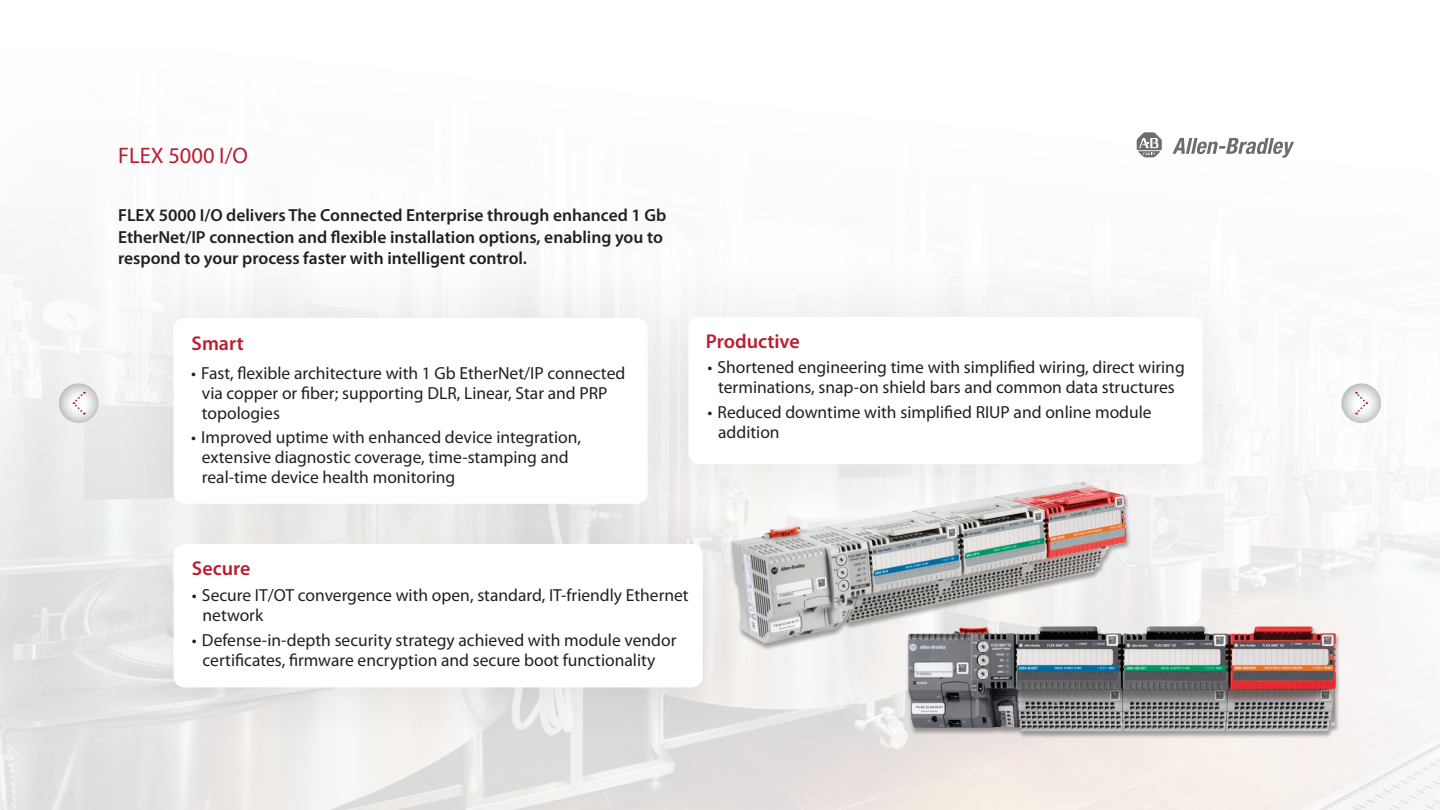
<style>
.page{position:relative;width:1440px;height:810px;background:#fff}
.page>*{position:absolute;margin:0;border:0;box-sizing:border-box;transform-origin:0 0}
.t1{font:22.5px "Myriad Pro";color:#ba1d31}
.t2{font:600 20px "Myriad Pro";color:#ba1d31}
.t3{font:17.5px/20px "Myriad Pro";color:#231f20}
.t4{font:600 17.5px/21.2px "Myriad Pro";color:#231f20}
</style>
<div class="page">
<svg style="left:1341px;top:383px;width:40px;height:40px"></svg>
<svg style="left:1355px;top:391px;width:13px;height:24px"></svg>
<svg style="left:59px;top:383px;width:40px;height:40px"></svg>
<svg style="left:72px;top:391px;width:13px;height:24px"></svg>
<svg style="left:1137px;top:132px;width:25px;height:25px"></svg>
<svg style="left:1172px;top:138px;width:122px;height:20px"></svg>
<div style="left:110px;top:255px;width:601px;height:312px;background:#231f20;opacity:.1"></div>
<div style="left:174px;top:318px;width:474px;height:186px;background:#fff;border-radius:11px"></div>
<div style="left:625px;top:253px;width:641px;height:275px;background:#f7f7f7"></div>
<div style="left:688px;top:317px;width:514px;height:147px;background:#fff;border-radius:11px"></div>
<div style="left:110px;top:481px;width:656px;height:270px;background:#231f20;opacity:.1"></div>
<div style="left:174px;top:544px;width:529px;height:143px;background:#fff;border-radius:11px"></div>
<div style="left:729px;top:482px;width:402px;height:169px;background:#231f20;opacity:.4"></div>
<img style="left:731px;top:482px;width:351px;height:62px">
<div style="left:906px;top:626px;width:435px;height:113px;background:#231f20;opacity:.4"></div>
<img style="left:908px;top:626px;width:133px;height:73px">
<p class="t1" style="left:118px;top:142px;width:131px">FLEX 5000 I/O</p>
<p class="t4" style="left:118px;top:204px;width:550px">FLEX 5000 I/O delivers The Connected Enterprise through enhanced 1 Gb<br>EtherNet/IP connection and flexible installation options, enabling you to respond to your process faster with intelligent control.</p>
<p class="t2" style="left:192px;top:330px;width:54px">Smart</p>
<p class="t3" style="left:202px;top:363px;width:425px;text-indent:-11px">• Fast, flexible architecture with 1 Gb EtherNet/IP connected via copper or fiber; supporting DLR, Linear, Star and PRP topologies</p>
<p class="t3" style="left:202px;top:426px;width:381px;text-indent:-11px">• Improved uptime with enhanced device integration, extensive diagnostic coverage, time-stamping and real-time device health monitoring</p>
<p class="t2" style="left:706px;top:328px;width:95px">Productive</p>
<p class="t3" style="left:708px;top:357px;width:479px;text-align:center">• Shortened engineering time with simplified wiring, direct wiring terminations, snap-on shield bars and common data structures</p>
<p class="t3" style="left:718px;top:402px;width:435px;text-indent:-11px">• Reduced downtime with simplified RIUP and online module addition</p>
<p class="t2" style="left:192px;top:556px;width:60px">Secure</p>
<p class="t3" style="left:203px;top:585px;width:488px;text-indent:-11px">• Secure IT/OT convergence with open, standard, IT-friendly Ethernet network</p>
<p class="t3" style="left:192px;top:630px;width:486px;text-align:center">• Defense-in-depth security strategy achieved with module vendor certificates, firmware encryption and secure boot functionality</p>
</div>
